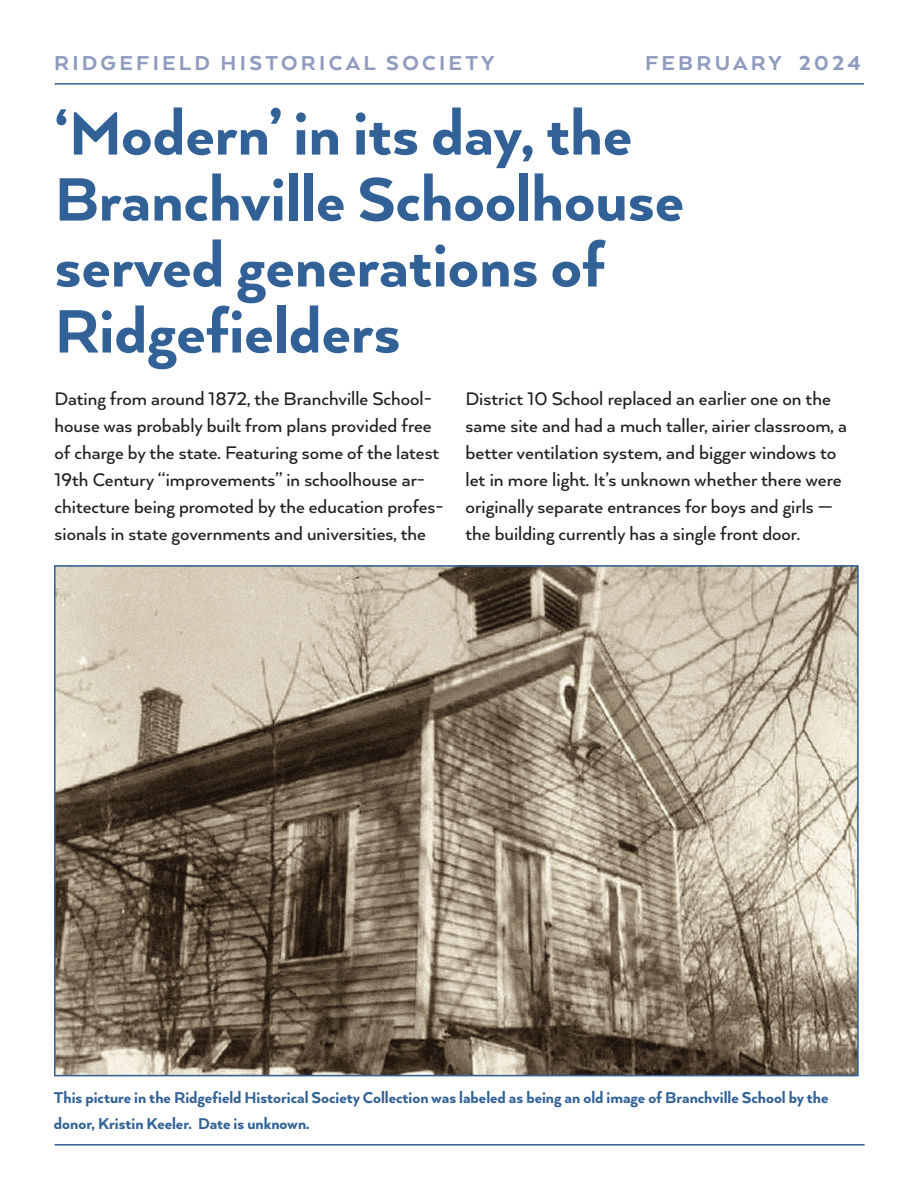
<style>
.page{position:relative;width:918px;height:1188px;background:#fff}
.page>*{position:absolute;margin:0;border:0;box-sizing:border-box;transform-origin:0 0}
.t1{font:800 70.5px/66px "Arquitecta";color:#316196}
.t2{font:800 23.25px "Arquitecta";letter-spacing:.14em;color:#8f9cbf}
.t3{font:500 21px/27px "Arquitecta";color:#231f20}
.t4{font:800 18px/25.5px "Arquitecta";color:#316196}
</style>
<div class="page">
<hr style="left:55px;top:83px;width:809px;height:2px;background:#316196">
<img style="left:57px;top:568px;width:799px;height:505px">
<hr style="left:55px;top:1144px;width:810px;height:2px;background:#316196">
<p class="t2" style="left:54px;top:48px;width:442px">RIDGEFIELD HISTORICAL SOCIETY</p>
<p class="t2" style="left:645px;top:48px;width:217px">FEBRUARY 2024</p>
<h1 class="t1" style="left:55px;top:98px;width:631px">‘Modern’ in its day, the<br>Branchville Schoolhouse served generations of<br>Ridgefielders</h1>
<p class="t3" style="left:55px;top:384px;width:391px">Dating from around 1872, the Branchville School&shy;house was probably built from plans provided free of charge by the state. Featuring some of the latest 19th Century “improvements” in schoolhouse ar&shy;chitecture being promoted by the education profes&shy;sionals in state governments and universities, the</p>
<p class="t3" style="left:466px;top:384px;width:383px">District 10 School replaced an earlier one on the same site and had a much taller, airier classroom, a better ventilation system, and bigger windows to let in more light. It’s unknown whether there were originally separate entrances for boys and girls — the building currently has a single front door.</p>
<p class="t4" style="left:54px;top:1085px;width:776px">This picture in the Ridgefield Historical Society Collection was labeled as being an old image of Branchville School by the donor, Kristin Keeler. Date is unknown.</p>
</div>
